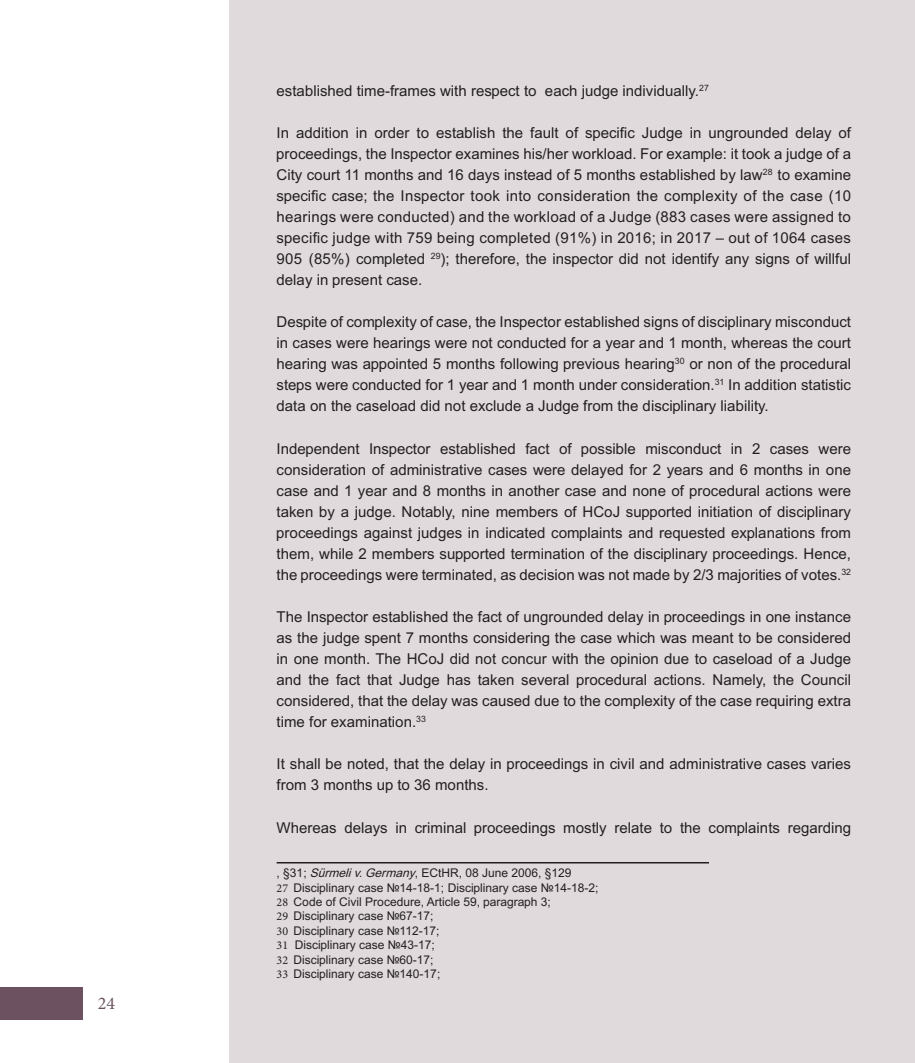
<style>
.page{position:relative;width:915px;height:1063px;background:#fff}
.page>*{position:absolute;margin:0;border:0;box-sizing:border-box;transform-origin:0 0}
.t1{font:17.85px "Minion Pro";color:#6c5261}
.t2{font:15px/21px "BPG Arial";color:#231f20;text-align:justify}
.t3{font:12px/14.4px "BPG Arial";color:#231f20}
.s1{font-style:italic}
.s2{font-family:"Minion Pro"}
</style>
<div class="page">
<div style="left:230px;top:0;width:684px;height:1063px;background:#e0dadc"></div>
<div style="left:0;top:987px;width:83px;height:32px;background:#6c5261"></div>
<hr style="left:276px;top:862px;width:432px;height:2px;background:#231f20">
<p class="t1" style="left:98px;top:997px;width:19px">24</p>
<p class="t2" style="left:276px;top:80px;width:433px">established time-frames with respect to each judge individually.<sup>27</sup></p>
<p class="t2" style="left:276px;top:123px;width:576px">In addition in order to establish the fault of specific Judge in ungrounded delay of proceedings, the Inspector examines his/her workload. For example: it took a judge of a City court 11 months and 16 days instead of 5 months established by law<sup>28</sup> to examine specific case; the Inspector took into consideration the complexity of the case (10 hearings were conducted) and the workload of a Judge (883 cases were assigned to specific judge with 759 being completed (91%) in 2016; in 2017 – out of 1064 cases 905 (85%) completed <sup>29</sup>); therefore, the inspector did not identify any signs of willful delay in present case.</p>
<p class="t2" style="left:276px;top:312px;width:576px">Despite of complexity of case, the Inspector established signs of disciplinary misconduct in cases were hearings were not conducted for a year and 1 month, whereas the court hearing was appointed 5 months following previous hearing<sup>30</sup> or non of the procedural steps were conducted for 1 year and 1 month under consideration.<sup>31</sup> In addition statistic data on the caseload did not exclude a Judge from the disciplinary liability.</p>
<p class="t2" style="left:276px;top:438px;width:576px">Independent Inspector established fact of possible misconduct in 2 cases were consideration of administrative cases were delayed for 2 years and 6 months in one case and 1 year and 8 months in another case and none of procedural actions were taken by a judge. Notably, nine members of HCoJ supported initiation of disciplinary proceedings against judges in indicated complaints and requested explanations from them, while 2 members supported termination of the disciplinary proceedings. Hence, the proceedings were terminated, as decision was not made by 2/3 majorities of votes.<sup>32</sup></p>
<p class="t2" style="left:276px;top:606px;width:575px">The Inspector established the fact of ungrounded delay in proceedings in one instance as the judge spent 7 months considering the case which was meant to be considered in one month. The HCoJ did not concur with the opinion due to caseload of a Judge and the fact that Judge has taken several procedural actions. Namely, the Council considered, that the delay was caused due to the complexity of the case requiring extra time for examination.<sup>33</sup></p>
<p class="t2" style="left:276px;top:754px;width:575px">It shall be noted, that the delay in proceedings in civil and administrative cases varies from 3 months up to 36 months.</p>
<p class="t2" style="left:276px;top:817px;width:575px">Whereas delays in criminal proceedings mostly relate to the complaints regarding</p>
<p class="t3" style="left:276px;top:866px;width:323px">, §31; <span class="s1">Sürmeliv.Germany</span>, ECtHR, 08 June 2006, §129<br><span class="s2">27</span> Disciplinary case №14-18-1; Disciplinary case №14-18-2; <span class="s2">28</span> Code of Civil Procedure, Article 59, paragraph 3;<br><span class="s2">29</span> Disciplinary case №67-17;<br><span class="s2">30</span> Disciplinary case №112-17;<br><span class="s2">31</span> Disciplinary case №43-17;<br><span class="s2">32</span> Disciplinary case №60-17;<br><span class="s2">33</span> Disciplinary case №140-17;</p>
</div>
